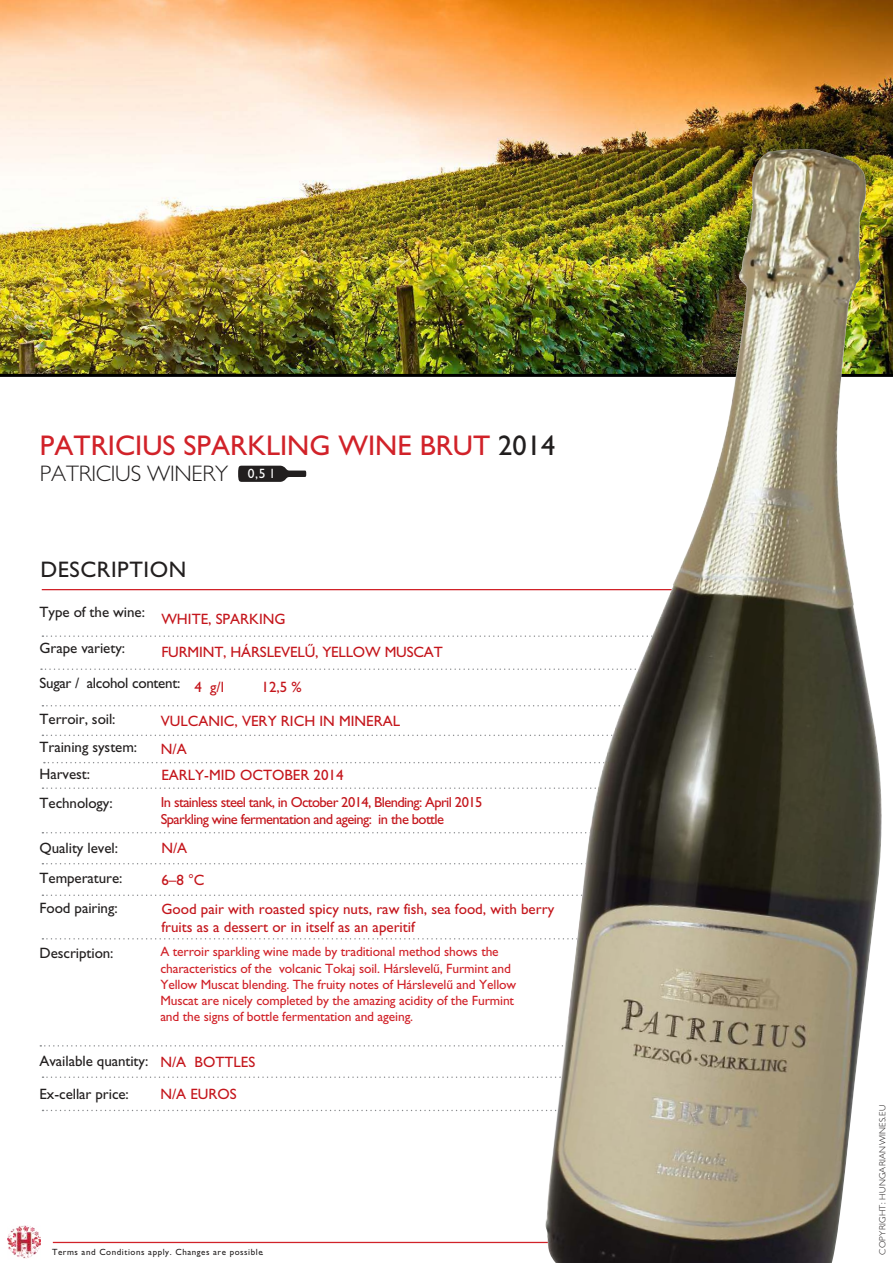
<style>
.page{position:relative;width:893px;height:1263px;background:#fff}
.page>*{position:absolute;margin:0;border:0;box-sizing:border-box;transform-origin:0 0}
.t1{font:500 28.5px "Gill CE";color:#d12229}
.t2{font:300 22.5px "Gill CE";letter-spacing:-.01em;color:#221f1f}
.t3{font:500 22.5px "Gill CE";letter-spacing:.025em;color:#221f1f}
.t4{font:500 15px/33px "Gill CE";color:#c4151b}
.t5{font:500 15px/28.5px "Gill CE";letter-spacing:-.005em;color:#221f1f}
.t6{font:500 14.55px/17.4px "Gill CE";letter-spacing:-.04em;color:#c4151b}
.t7{font:500 13.5px/16.2px "Gill CE";letter-spacing:-.01em;color:#d12229}
.t8{font:500 13.5px "Gill CE";color:#fff}
.t9{font:500 9px "Gill CE";letter-spacing:.06em;color:#221f1f}
.t10{font:300 9px "Gill CE";letter-spacing:.025em;color:#221f1f}
.s1{color:#221f1f}
</style>
<div class="page">
<img style="left:0;top:0;width:893px;height:374px">
<hr style="left:0;top:374px;width:893px;height:3px;background:#000">
<svg style="left:42px;top:635px;width:502px;height:2px"></svg>
<svg style="left:42px;top:705px;width:502px;height:1px"></svg>
<svg style="left:44px;top:762px;width:501px;height:1px"></svg>
<svg style="left:42px;top:832px;width:503px;height:1px"></svg>
<svg style="left:42px;top:894px;width:503px;height:2px"></svg>
<svg style="left:42px;top:938px;width:503px;height:1px"></svg>
<svg style="left:42px;top:863px;width:503px;height:1px"></svg>
<hr style="left:42px;top:589px;width:702px;height:1px;background:#d12229">
<svg style="left:41px;top:668px;width:504px;height:2px"></svg>
<svg style="left:42px;top:734px;width:503px;height:2px"></svg>
<svg style="left:43px;top:1076px;width:500px;height:2px"></svg>
<svg style="left:43px;top:1110px;width:500px;height:1px"></svg>
<svg style="left:43px;top:787px;width:502px;height:2px"></svg>
<svg style="left:40px;top:1045px;width:505px;height:1px"></svg>
<hr style="left:53px;top:1242px;width:536px;height:1px;background:#d12229">
<svg style="left:238px;top:466px;width:68px;height:16px"></svg>
<img style="left:8px;top:1225px;width:33px;height:34px">
<img style="left:545px;top:149px;width:339px;height:1114px">
<h1 class="t1" style="left:40px;top:430px;width:517px">PATRICIUS SPARKLING WINE BRUT <span class="s1">2014</span></h1>
<h2 class="t2" style="left:40px;top:460px;width:190px">PATRICIUS WINERY</h2>
<p class="t8" style="left:248px;top:466px;width:27px">0,5 l</p>
<h2 class="t3" style="left:40px;top:557px;width:147px">DESCRIPTION</h2>
<p class="t5" style="left:40px;top:598px;width:107px">Type of the wine:</p>
<p class="t5" style="left:40px;top:634px;width:87px">Grape variety:</p>
<p class="t5" style="left:40px;top:669px;width:142px">Sugar / alcohol content:</p>
<p class="t5" style="left:40px;top:705px;width:99px">Terroir, soil:<br>Training system:</p>
<p class="t5" style="left:40px;top:760px;width:75px">Harvest:<br>Technology:</p>
<p class="t5" style="left:40px;top:833px;width:84px;line-height:30px">Quality level:<br>Temperature:<br>Food pairing:</p>
<p class="t5" style="left:40px;top:939px;width:76px">Description:</p>
<p class="t4" style="left:161px;top:603px;width:283px">WHITE, SPARKING<br>FURMINT, HÁRSLEVELŰ, YELLOW MUSCAT</p>
<p class="t4" style="left:194px;top:670px;width:31px">4 g/l</p>
<p class="t4" style="left:262px;top:670px;width:42px">12,5 %</p>
<p class="t4" style="left:161px;top:707px;width:241px;line-height:28.2px">VULCANIC, VERY RICH IN MINERAL<br>N/A</p>
<p class="t4" style="left:161px;top:758px;width:184px">EARLY-MID OCTOBER 2014</p>
<p class="t6" style="left:161px;top:793px;width:323px">In stainless steel tank, in October 2014, Blending: April 2015<br>Sparkling wine fermentation and ageing: in the bottle</p>
<p class="t4" style="left:161px;top:832px;width:27px">N/A</p>
<p class="t4" style="left:161px;top:865px;width:394px;line-height:28.8px">6–8 °C<br>Good pair with roasted spicy nuts, raw fish, sea food, with berry</p>
<p class="t4" style="left:161px;top:910px;width:255px">fruits as a dessert or in itself as an aperitif</p>
<p class="t7" style="left:160px;top:944px;width:357px">A terroir sparkling wine made by traditional method shows the characteristics of the volcanic Tokaj soil. Hárslevelű, Furmint and Yellow Muscat blending. The fruity notes of Hárslevelű and Yellow Muscat are nicely completed by the amazing acidity of the Furmint and the signs of bottle fermentation and ageing.</p>
<p class="t5" style="left:40px;top:1047px;width:110px">Available quantity:</p>
<p class="t5" style="left:40px;top:1080px;width:91px">Ex-cellar price:</p>
<p class="t4" style="left:160px;top:1045px;width:96px">N/A BOTTLES<br>N/A EUROS</p>
<p class="t9" style="left:52px;top:1247px;width:213px">Terms and Conditions apply. Changes are possible.</p>
<p class="t10" style="left:877px;top:1254px;width:151px;rotate:-90deg">COPYRIGHT: HUNGARIANWINES.EU</p>
</div>
